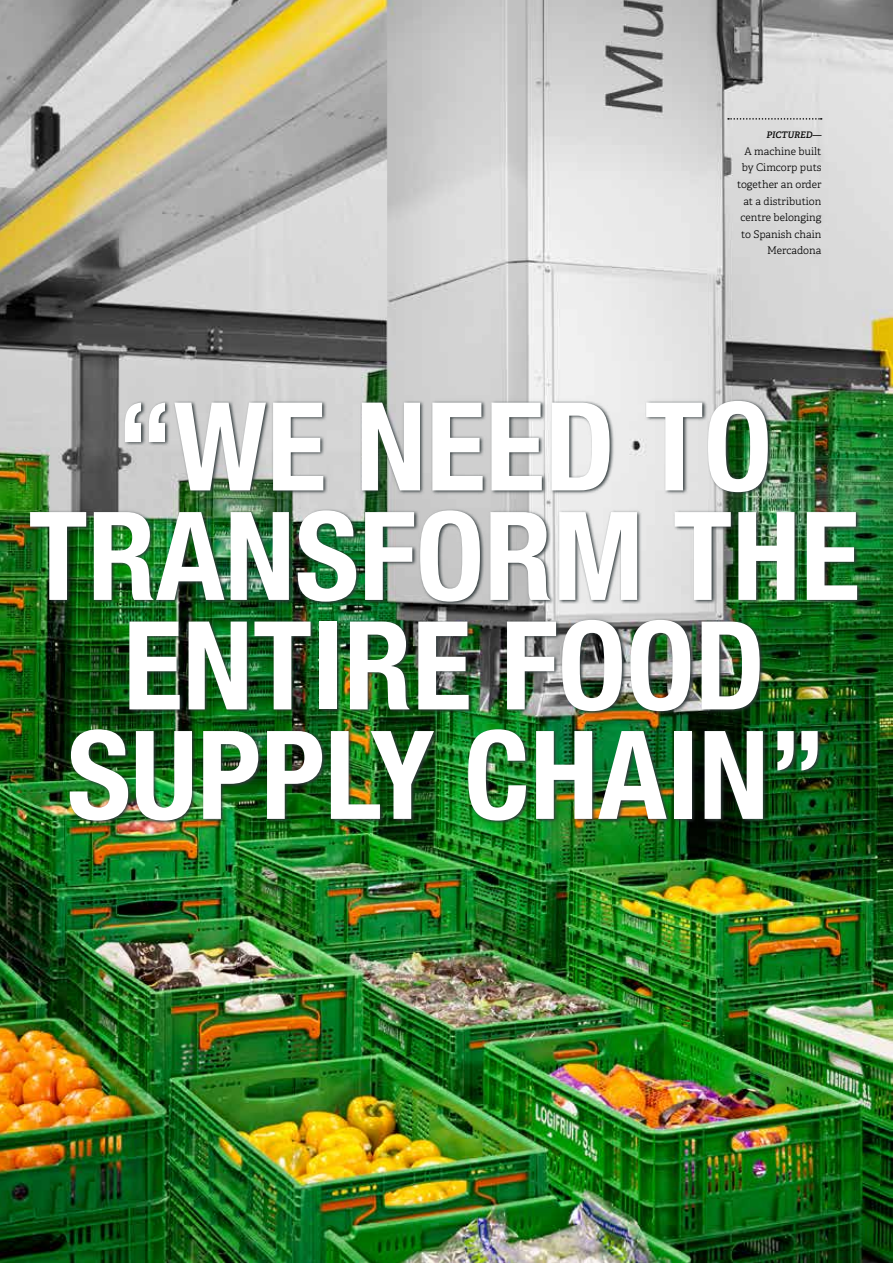
<style>
.page{position:relative;width:893px;height:1263px;background:#fff}
.page>*{position:absolute;margin:0;border:0;box-sizing:border-box;transform-origin:0 0}
.t1{font:700 condensed 123px/109.5px "Helvetica Neue";color:#fff;text-align:center}
.t2{font:300 10.5px/16.6px "Adelle";color:#000;text-align:right}
.t3{font:italic 600 9px "Adelle";color:#000}
</style>
<div class="page">
<img style="left:0;top:0;width:892px;height:1263px">
<img style="left:28px;top:399px;width:834px;height:427px">
<svg style="left:728px;top:118px;width:94px;height:2px"></svg>
<p class="t3" style="left:766px;top:129px;width:57px">PICTURED—</p>
<p class="t2" style="left:737px;top:143px;width:86px">A machine built by Cimcorp puts together an order at a distribution centre belonging to Spanish chain<br>Mercadona</p>
<h1 class="t1" style="left:29px;top:390px;width:833px">“WE NEED TO<br>TRANSFORM THE<br>ENTIRE FOOD<br>SUPPLY CHAIN”</h1>
</div>
